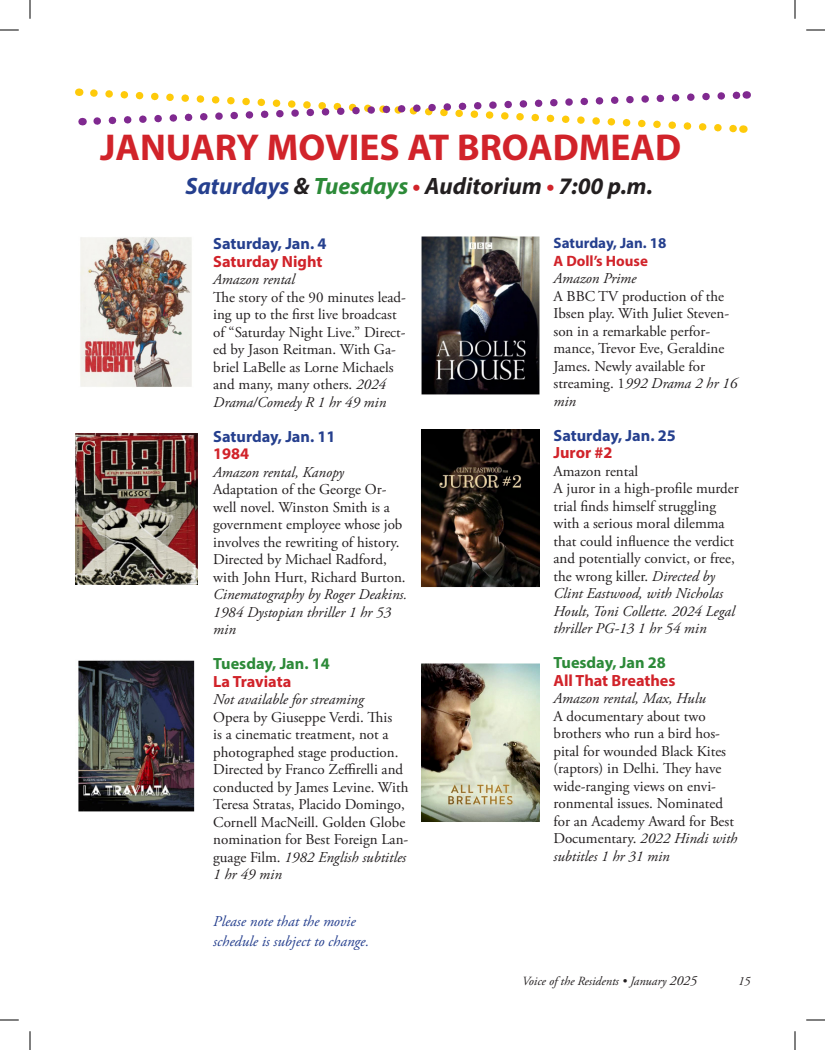
<style>
.page{position:relative;width:825px;height:1050px;background:#fff}
.page>*{position:absolute;margin:0;border:0;box-sizing:border-box;transform-origin:0 0}
.Headline_Main{font:700 37.5px "Myriad Pro";color:#d1232a}
.Headline_Secondary{font:italic 700 23.75px "Myriad Pro";color:#231f20}
.Text_no_indent__no_space{font:700 16.25px "Myriad Pro";color:#d1232a}
.Text_no_indent__no_space-2{font:700 16.25px "Myriad Pro";color:#253f8e}
.Text_no_indent__no_space-3{font:700 16.25px "Myriad Pro";color:#2c8a38}
.Text_no_indent__no_space-4{font:15px/17.5px "Adobe Garamond Pro";color:#231f20}
.Text_no_indent__no_space-5{font:italic 15px "Adobe Garamond Pro";color:#231f20}
.Headline_Secondary-2{font:italic 15px/20px "Adobe Garamond Pro";color:#253f8e}
.Text_no_indent__no_space-6{font:700 15px "Myriad Pro";color:#253f8e}
.Text_no_indent__no_space-7{font:700 15px "Myriad Pro";color:#d1232a}
.t1{font:italic 12.5px "Adobe Garamond Pro";color:#231f20}
.s1{color:#253f8e}
.s2{color:#2c8a38}
.s3{color:#d1232a}
.s4{font-style:italic}
.s5{font-size:13.75px}
</style>
<div class="page">
<svg style="left:79px;top:88px;width:668px;height:45px"></svg>
<img style="left:80px;top:237px;width:112px;height:150px">
<img style="left:75px;top:433px;width:122px;height:152px">
<img style="left:78px;top:660px;width:117px;height:152px">
<img style="left:421px;top:237px;width:119px;height:158px">
<img style="left:421px;top:430px;width:119px;height:158px">
<img style="left:421px;top:663px;width:119px;height:159px">
<svg style="left:0;top:29px;width:19px;height:2px"></svg>
<svg style="left:806px;top:29px;width:19px;height:2px"></svg>
<svg style="left:0;top:1019px;width:19px;height:2px"></svg>
<svg style="left:806px;top:1019px;width:19px;height:2px"></svg>
<svg style="left:29px;top:0;width:2px;height:19px"></svg>
<svg style="left:29px;top:1031px;width:2px;height:19px"></svg>
<svg style="left:794px;top:0;width:2px;height:19px"></svg>
<svg style="left:794px;top:1031px;width:2px;height:19px"></svg>
<p class="Headline_Main" style="left:100px;top:123px;width:583px">JANUARY MOVIES AT BROADMEAD</p>
<p class="Headline_Secondary" style="left:185px;top:171px;width:469px"><span class="s1">Saturdays</span> &amp; <span class="s2">Tuesdays</span> <span class="s3">•</span> Auditorium <span class="s3">•</span> 7:00 p.m.</p>
<p class="Text_no_indent__no_space-2" style="left:213px;top:233px;width:115px">Saturday, Jan. 4</p>
<p class="Text_no_indent__no_space" style="left:213px;top:251px;width:111px">Saturday Night</p>
<p class="Text_no_indent__no_space-5" style="left:213px;top:270px;width:83px">Amazon rental</p>
<p class="Text_no_indent__no_space-4" style="left:213px;top:289px;width:194px">The story of the 90 minutes lead&shy;ing up to the first live broadcast of “Saturday Night Live.” Direct&shy;ed by Jason Reitman. With Ga&shy;briel LaBelle as Lorne Michaels and many, many others. <span class="s4">2024<br>Drama/Comedy R 1 hr 49 min</span></p>
<p class="Text_no_indent__no_space-2" style="left:213px;top:426px;width:124px">Saturday, Jan. 11</p>
<p class="Text_no_indent__no_space" style="left:213px;top:443px;width:38px">1984</p>
<p class="Text_no_indent__no_space-5" style="left:213px;top:463px;width:132px">Amazon rental, Kanopy</p>
<p class="Text_no_indent__no_space-4" style="left:213px;top:481px;width:196px">Adaptation of the George Or&shy;well novel. Winston Smith is a government employee whose job involves the rewriting of history.<br>Directed by Michael Radford, with John Hurt, Richard Burton.<br><span class="s4">Cinematography by Roger Deakins.<br>1984 Dystopian thriller 1 hr 53 min</span></p>
<p class="Text_no_indent__no_space-3" style="left:213px;top:653px;width:118px">Tuesday, Jan. 14</p>
<p class="Text_no_indent__no_space" style="left:213px;top:671px;width:80px">La Traviata</p>
<p class="Text_no_indent__no_space-5" style="left:213px;top:690px;width:152px">Not available for streaming</p>
<p class="Text_no_indent__no_space-4" style="left:213px;top:709px;width:197px">Opera by Giuseppe Verdi. This<br>is a cinematic treatment, not a photographed stage production.<br>Directed by Franco Zeffirelli and conducted by James Levine. With<br>Teresa Stratas, Placido Domingo,<br>Cornell MacNeill. Golden Globe nomination for Best Foreign Lan&shy;guage Film. <span class="s4">1982 English subtitles<br>1 hr 49 min</span></p>
<p class="Headline_Secondary-2" style="left:213px;top:912px;width:158px">Please note that the movie schedule is subject to change.</p>
<p class="Text_no_indent__no_space-6" style="left:553px;top:233px;width:114px">Saturday, Jan. 18</p>
<p class="Text_no_indent__no_space-7" style="left:553px;top:251px;width:96px">A Doll’s House</p>
<p class="Text_no_indent__no_space-5" style="left:553px;top:269px;width:84px">Amazon Prime</p>
<p class="Text_no_indent__no_space-4" style="left:553px;top:288px;width:185px">A BBC TV production of the<br>Ibsen play. With Juliet Steven&shy;son in a remarkable perfor&shy;mance, Trevor Eve, Geraldine<br>James. Newly available for streaming. 1<span class="s4">992 Drama 2 hr 16 min</span></p>
<p class="Text_no_indent__no_space-2" style="left:553px;top:425px;width:124px">Saturday, Jan. 25</p>
<p class="Text_no_indent__no_space" style="left:553px;top:442px;width:60px">Juror #2</p>
<p class="Text_no_indent__no_space-4" style="left:553px;top:463px;width:86px">Amazon rental</p>
<p class="Text_no_indent__no_space-4" style="left:553px;top:480px;width:187px">A juror in a high-profile murder trial finds himself struggling with a serious moral dilemma that could influence the verdict and potentially convict, or free, the wrong killer. <span class="s4">Directed by<br>Clint Eastwood, with Nicholas<br>Hoult, Toni Collette. 2024 Legal thriller PG-13 1 hr 54 min</span></p>
<p class="Text_no_indent__no_space-3" style="left:553px;top:652px;width:114px">Tuesday, Jan 28</p>
<p class="Text_no_indent__no_space" style="left:553px;top:670px;width:124px">All That Breathes</p>
<p class="Text_no_indent__no_space-5" style="left:553px;top:689px;width:154px">Amazon rental, Max, Hulu</p>
<p class="Text_no_indent__no_space-4" style="left:553px;top:708px;width:185px">A documentary about two brothers who run a bird hos&shy;pital for wounded Black Kites (raptors) in Delhi. They have wide-ranging views on envi&shy;ronmental issues. Nominated for an Academy Award for Best<br>Documentary. <span class="s4">2022 Hindi with subtitles 1 hr 31 min</span></p>
<p class="t1" style="left:522px;top:974px;width:176px">Voice of the Residents • January <span class="s5">2025</span></p>
<p class="t1" style="left:738px;top:974px;width:14px">15</p>
</div>
